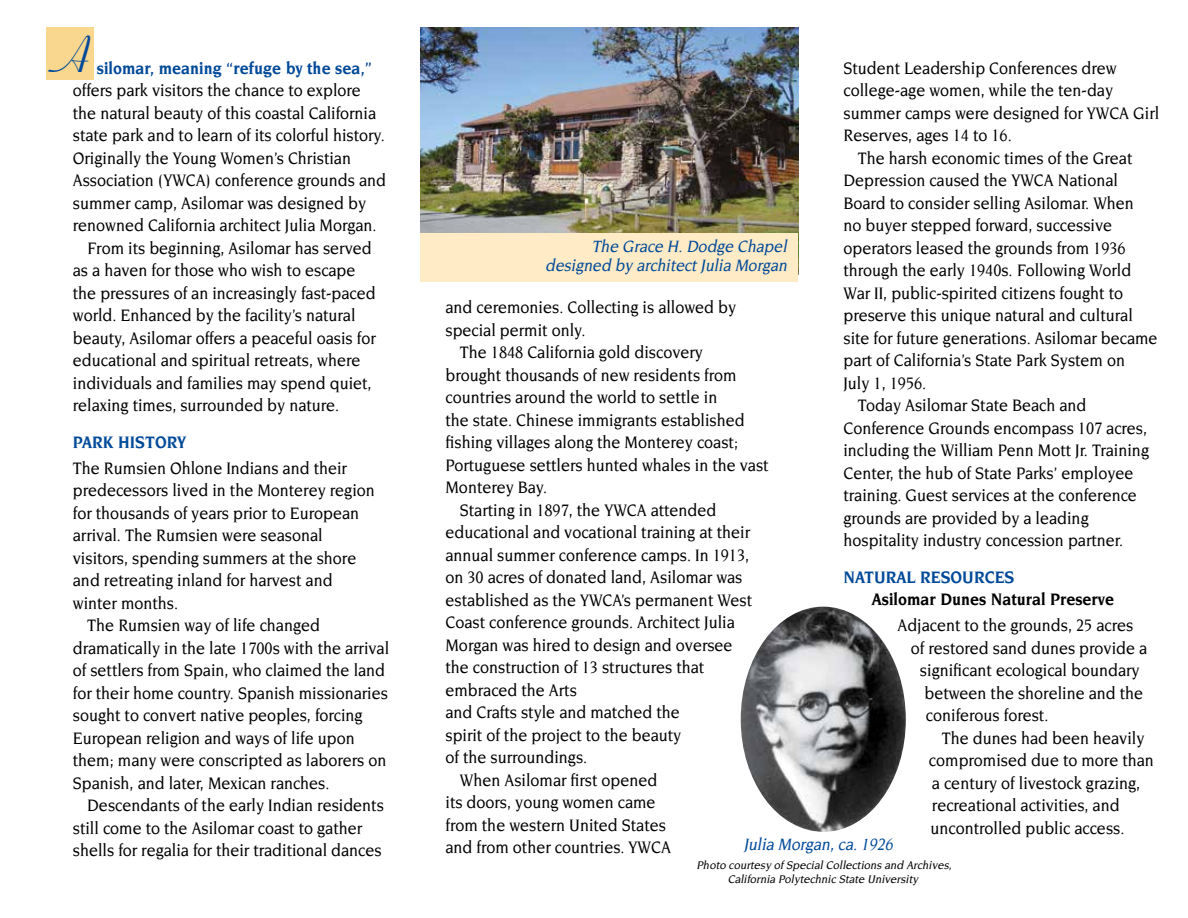
<style>
.page{position:relative;width:1188px;height:918px;background:#fff}
.page>*{position:absolute;margin:0;border:0;box-sizing:border-box;transform-origin:0 0}
.t1{font:700 51px "Ribbon 131 BT";color:#004999;scale:.9 1}
.t2{font:500 18px/22.5px "Novarese";color:#000;scale:.9 1}
.t3{font:700 18px "Novarese";color:#004999;scale:.9 1}
.t4{font:700 18px "Novarese";color:#000;scale:.9 1}
.t5{font:italic 500 17.7px/18.8px "Novarese";color:#004999;text-align:right;scale:.9 1}
.t6{font:italic 500 12px/14.4px "Novarese";color:#000;text-align:center;scale:.95 1}
</style>
<div class="page">
<div style="left:46px;top:27px;width:48px;height:52px;background:#f9d78f"></div>
<img style="left:420px;top:27px;width:378px;height:206px">
<div style="left:420px;top:233px;width:378px;height:49px;background:#ffebc5"></div>
<img style="left:741px;top:607px;width:165px;height:225px">
<p class="t1" style="left:59px;top:25px;width:38px">A</p>
<p class="t3" style="left:97px;top:57px;width:307px">silomar, meaning “refuge by the sea,”</p>
<p class="t2" style="left:73px;top:79px;width:322px">offers park visitors the chance to explore</p>
<p class="t2" style="left:73px;top:101px;width:339px">the natural beauty of this coastal California</p>
<p class="t2" style="left:73px;top:124px;width:348px">state park and to learn of its colorful history.</p>
<p class="t2" style="left:73px;top:146px;width:311px">Originally the Young Women’s Christian</p>
<p class="t2" style="left:73px;top:169px;width:350px">Association (YWCA) conference grounds and</p>
<p class="t2" style="left:73px;top:191px;width:327px">summer camp, Asilomar was designed by</p>
<p class="t2" style="left:73px;top:214px;width:339px">renowned California architect Julia Morgan.</p>
<p class="t2" style="left:87px;top:236px;width:317px">From its beginning, Asilomar has served</p>
<p class="t2" style="left:73px;top:259px;width:316px">as a haven for those who wish to escape</p>
<p class="t2" style="left:73px;top:281px;width:338px">the pressures of an increasingly fast-paced</p>
<p class="t2" style="left:73px;top:304px;width:316px">world. Enhanced by the facility’s natural</p>
<p class="t2" style="left:73px;top:326px;width:338px">beauty, Asilomar offers a peaceful oasis for</p>
<p class="t2" style="left:73px;top:349px;width:321px">educational and spiritual retreats, where</p>
<p class="t2" style="left:73px;top:371px;width:334px">individuals and families may spend quiet,</p>
<p class="t2" style="left:73px;top:394px;width:298px">relaxing times, surrounded by nature.</p>
<h3 class="t3" style="left:73px;top:432px;width:128px">PARK HISTORY</h3>
<p class="t2" style="left:73px;top:456px;width:337px">The Rumsien Ohlone Indians and their predecessors lived in the Monterey region for thousands of years prior to European arrival. The Rumsien were seasonal visitors, spending summers at the shore and retreating inland for harvest and winter months.</p>
<p class="t2" style="left:73px;top:614px;width:353px;text-indent:14px">The Rumsien way of life changed dramatically in the late 1700s with the arrival of settlers from Spain, who claimed the land for their home country. Spanish missionaries sought to convert native peoples, forcing European religion and ways of life upon them; many were conscripted as laborers on Spanish, and later, Mexican ranches.</p>
<p class="t2" style="left:73px;top:794px;width:347px;text-indent:14px">Descendants of the early Indian residents still come to the Asilomar coast to gather shells for regalia for their traditional dances</p>
<p class="t2" style="left:843px;top:56px;width:352px">Student Leadership Conferences drew college-age women, while the ten-day summer camps were designed for YWCA Girl Reserves, ages 14 to 16.</p>
<p class="t2" style="left:843px;top:146px;width:351px;text-indent:14px">The harsh economic times of the Great Depression caused the YWCA National Board to consider selling Asilomar. When<br>no buyer stepped forward, successive operators leased the grounds from 1936 through the early 1940s. Following World War II, public-spirited citizens fought to preserve this unique natural and cultural site for future generations. Asilomar became part of California’s State Park System on<br>July 1, 1956.</p>
<p class="t2" style="left:843px;top:394px;width:341px;text-indent:14px">Today Asilomar State Beach and Conference Grounds encompass 107 acres, including the William Penn Mott Jr. Training Center, the hub of State Parks’ employee training. Guest services at the conference grounds are provided by a leading hospitality industry concession partner.</p>
<h3 class="t3" style="left:843px;top:567px;width:192px">NATURAL RESOURCES</h3>
<h4 class="t4" style="left:872px;top:589px;width:271px">Asilomar Dunes Natural Preserve</h4>
<p class="t2" style="left:897px;top:614px;width:264px">Adjacent to the grounds, 25 acres</p>
<p class="t2" style="left:911px;top:636px;width:264px">of restored sand dunes provide a</p>
<p class="t2" style="left:920px;top:659px;width:246px">significant ecological boundary</p>
<p class="t2" style="left:924px;top:681px;width:245px">between the shoreline and the</p>
<p class="t2" style="left:926px;top:704px;width:138px">coniferous forest.</p>
<p class="t2" style="left:942px;top:726px;width:227px">The dunes had been heavily</p>
<p class="t2" style="left:929px;top:749px;width:251px">compromised due to more than</p>
<p class="t2" style="left:932px;top:771px;width:233px">a century of livestock grazing,</p>
<p class="t2" style="left:932px;top:794px;width:210px">recreational activities, and</p>
<p class="t2" style="left:930px;top:816px;width:217px">uncontrolled public access.</p>
<p class="t5" style="left:545px;top:237px;width:274px">The Grace H.Dodge Chapel designed by architectJulia Morgan</p>
<p class="t2" style="left:446px;top:296px;width:325px">and ceremonies. Collecting is allowed by special permit only.</p>
<p class="t2" style="left:446px;top:341px;width:361px;text-indent:14px">The 1848 California gold discovery<br>brought thousands of new residents from countries around the world to settle in<br>the state. Chinese immigrants established fishing villages along the Monterey coast; Portuguese settlers hunted whales in the vast Monterey Bay.</p>
<p class="t2" style="left:446px;top:499px;width:342px;text-indent:14px">Starting in 1897, the YWCA attended educational and vocational training at their annual summer conference camps. In 1913, on 30 acres of donated land, Asilomar was established as the YWCA’s permanent West Coast conference grounds. Architect Julia Morgan was hired to design and oversee the construction of 13 structures that embraced the Arts<br>and Crafts style and matched the<br>spirit of the project to the beauty<br>of the surroundings.</p>
<p class="t2" style="left:446px;top:769px;width:252px;text-indent:14px">When Asilomar first opened its doors, young women came from the western United States and from other countries. YWCA</p>
<p class="t5" style="left:744px;top:835px;width:171px">Julia Morgan,ca.1926</p>
<p class="t6" style="left:697px;top:858px;width:272px">Photo courtesy of SpecialCollections and Archives,<br>California Polytechnic State University</p>
</div>
